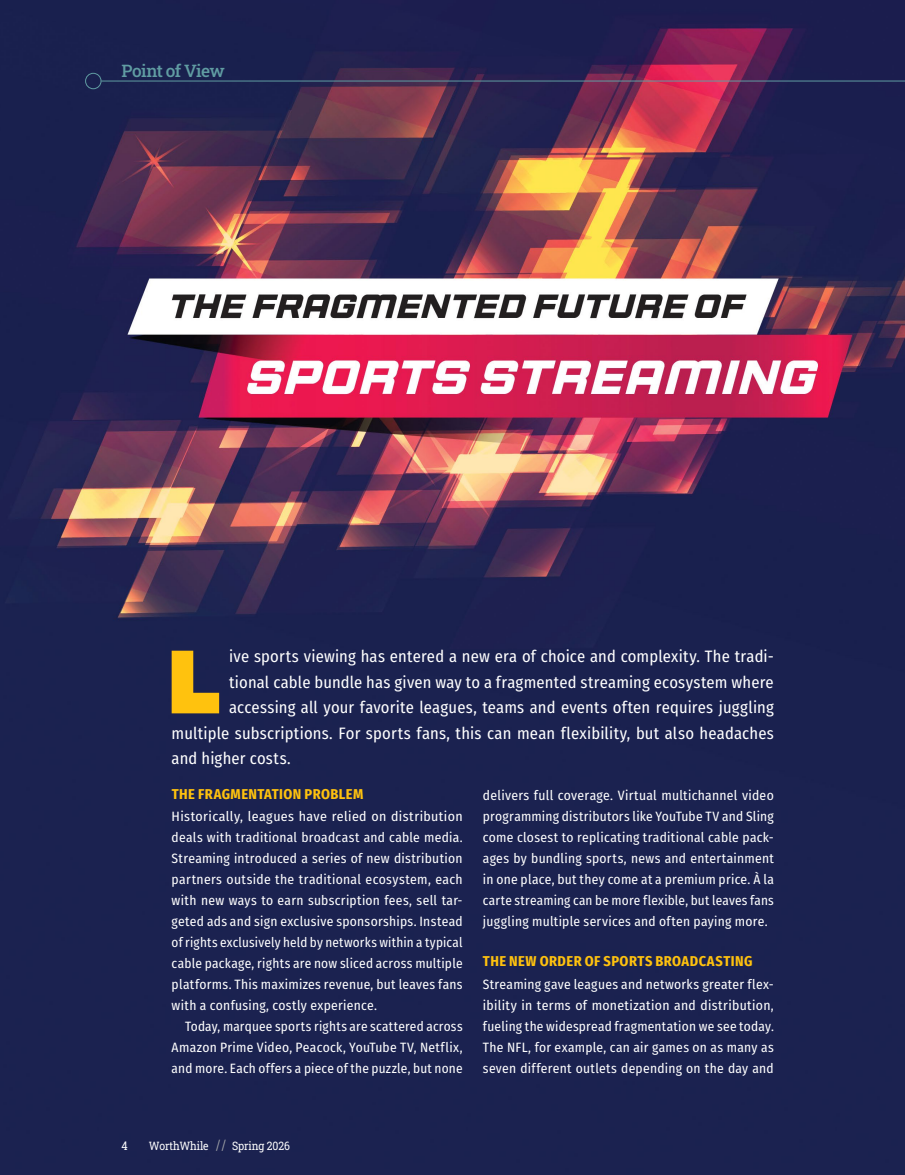
<style>
.page{position:relative;width:905px;height:1175px;background:#fff}
.page>*{position:absolute;margin:0;border:0;box-sizing:border-box;transform-origin:0 0}
.t1{font:900 89.55px "Sporty Pro";color:#ffc20e;scale:.86 1}
.t2{font:17.25px "Roboto Slab";letter-spacing:-.035em;color:#609ca2}
.t3{font:16.5px "Fira Sans Condensed";letter-spacing:.01em;color:#fff}
.t4{font:700 14.25px "Fira Sans Condensed";letter-spacing:.03em;color:#ffc20e}
.t5{font:13.5px/21px "Fira Sans Condensed";letter-spacing:.02em;color:#fff;text-align:justify}
.t6{font:12px "Roboto Slab";color:#fff;scale:.9 1}
.t7{font:11.7px "Roboto Slab";letter-spacing:-.01em;color:#fff;scale:.9 1}
.s1{font-size:14.55px;color:#a7a9ac}
</style>
<div class="page">
<img style="left:0;top:0;width:904px;height:1174px">
<hr style="left:101px;top:81px;width:803px;height:1px;background:#609ca2">
<div style="left:85px;top:73px;width:16px;height:16px;border:1px solid #609ca2;border-radius:50%"></div>
<p class="t2" style="left:122px;top:59px;width:105px">Point of View</p>
<h1 class="t1" style="left:167px;top:616px;width:64px">L</h1>
<p class="t3" style="left:229px;top:644px;width:546px">ive sports viewing has entered a new era of choice and complexity. The tradi‑</p>
<p class="t3" style="left:229px;top:669px;width:546px">tional cable bundle has given way to a fragmented streaming ecosystem where</p>
<p class="t3" style="left:229px;top:695px;width:546px">accessing all your favorite leagues, teams and events often requires juggling</p>
<p class="t3" style="left:172px;top:720px;width:603px">multiple subscriptions. For sports fans, this can mean flexibility, but also headaches</p>
<p class="t3" style="left:172px;top:746px;width:120px">and higher costs.</p>
<p class="t4" style="left:172px;top:782px;width:193px">THE FRAGMENTATION PROBLEM</p>
<p class="t5" style="left:172px;top:805px;width:292px">Historically, leagues have relied on distribution deals with traditional broadcast and cable media.<br>Streaming introduced a series of new distribution partners outside the traditional ecosystem, each with new ways to earn subscription fees, sell tar‑ geted ads and sign exclusive sponsorships. Instead of rights exclusively held by networks within a typical cable package, rights are now sliced across multiple platforms. This maximizes revenue, but leaves fans with a confusing, costly experience.</p>
<p class="t5" style="left:172px;top:1015px;width:292px;text-indent:14px">Today, marquee sports rights are scattered across Amazon Prime Video, Peacock, YouTube TV, Netflix, and more. Each offers a piece of the puzzle, but none</p>
<p class="t5" style="left:483px;top:784px;width:292px">delivers full coverage. Virtual multichannel video programming distributors like YouTube TV and Sling come closest to replicating traditional cable pack‑ ages by bundling sports, news and entertainment in one place, but they come at a premium price. À la carte streaming can be more flexible, but leaves fans juggling multiple services and often paying more.</p>
<p class="t4" style="left:483px;top:949px;width:271px">THE NEW ORDER OF SPORTS BROADCASTING</p>
<p class="t5" style="left:483px;top:973px;width:292px">Streaming gave leagues and networks greater flex‑ ibility in terms of monetization and distribution, fueling the widespread fragmentation we see today.<br>The NFL, for example, can air games on as many as seven different outlets depending on the day and</p>
<p class="t6" style="left:122px;top:1137px;width:8px">4</p>
<p class="t7" style="left:149px;top:1137px;width:158px">WorthWhile <span class="s1">/ /</span> Spring 2026</p>
</div>
